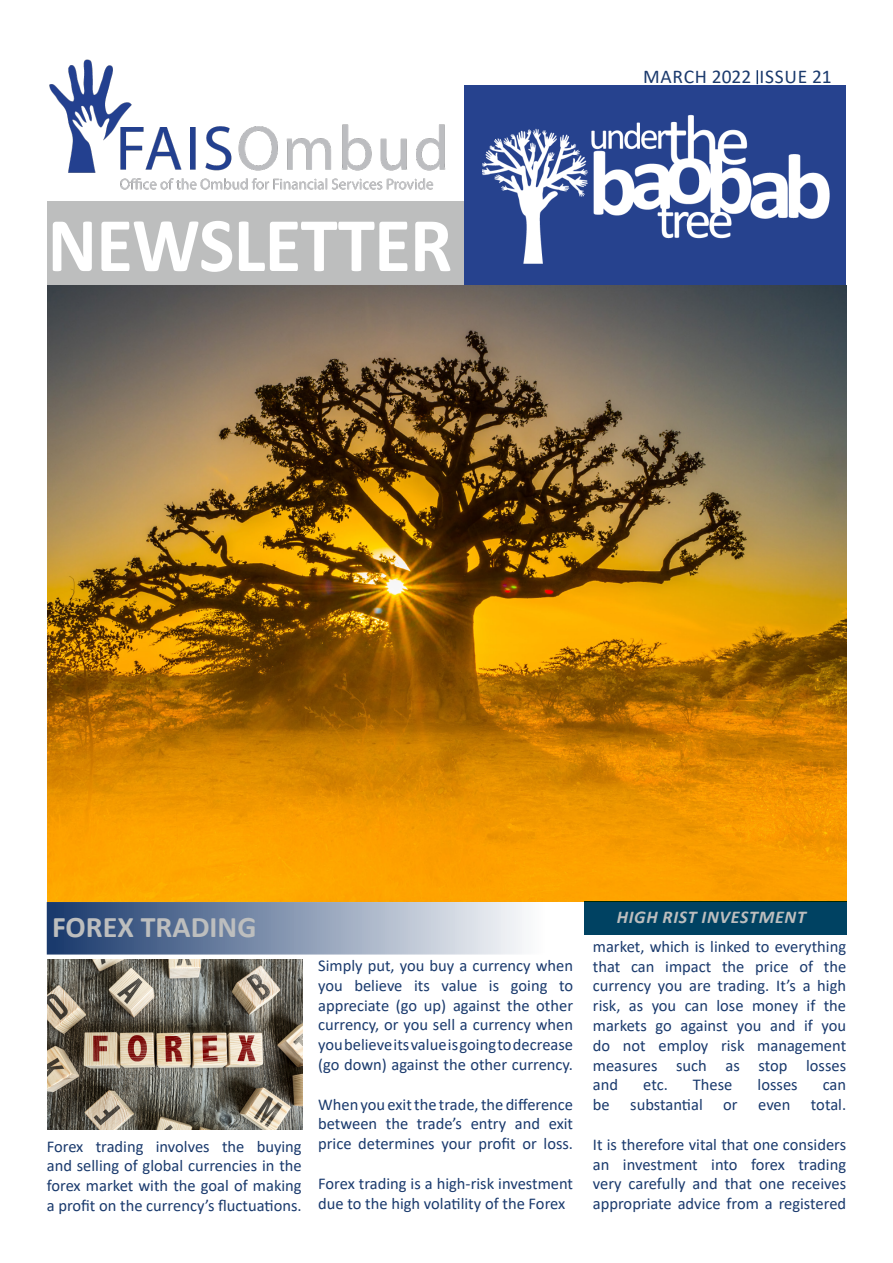
<style>
.page{position:relative;width:893px;height:1263px;background:#fff}
.page>*{position:absolute;margin:0;border:0;box-sizing:border-box;transform-origin:0 0}
.body_text_1_column_b{font:700 78px "Calibri";letter-spacing:-.01em;color:#fff;scale:.96 1}
.Text_Left_Justify{font:700 30px "Calibri";color:#bdbebe}
.Text_Center{font:19.5px "Calibri";letter-spacing:.04em;color:#1b3a6d}
.Center{font:italic 700 18px "Calibri";letter-spacing:.04em;color:#bdbebe}
.Left_Justify{font:16.5px/19.8px "Calibri";color:#1a3a6d}
</style>
<div class="page">
<div style="left:47px;top:201px;width:570px;height:87px;background:#bdbebe"></div>
<div style="left:465px;top:86px;width:381px;height:202px;background:#26428e"></div>
<img style="left:482px;top:70px;width:352px;height:194px">
<svg style="left:757px;top:70px;width:1px;height:14px"></svg>
<img style="left:49px;top:59px;width:397px;height:131px">
<img style="left:48px;top:285px;width:798px;height:616px">
<div style="left:584px;top:901px;width:262px;height:34px;background:#004262"></div>
<div style="left:47px;top:902px;width:538px;height:52px;background:linear-gradient(to right,#18386c,#fff);border:2px solid #1a3a6d"></div>
<img style="left:48px;top:959px;width:255px;height:170px">
<p class="body_text_1_column_b" style="left:48px;top:190px;width:423px">NEWSLETTER</p>
<p class="Text_Center" style="left:643px;top:63px;width:190px">MARCH 2022 ISSUE 21</p>
<p class="Text_Left_Justify" style="left:52px;top:906px;width:206px">FOREX TRADING</p>
<p class="Left_Justify" style="left:47px;top:1136px;width:256px;text-align:justify">Forex trading involves the buying and selling of global currencies in the forex market with the goal of making a profit on the currency’s fluctuations.</p>
<p class="Left_Justify" style="left:318px;top:955px;width:256px">Simply put, you buy a currency when you believe its value is going to</p>
<p class="Left_Justify" style="left:318px;top:995px;width:256px;text-align:justify">appreciate (go up) against the other currency, or you sell a currency when you believe its value is going to decrease (go down) against the other currency.</p>
<p class="Left_Justify" style="left:318px;top:1094px;width:256px;text-align:justify">When you exit the trade, the difference between the trade’s entry and exit price determines your profit or loss.</p>
<p class="Left_Justify" style="left:318px;top:1173px;width:256px">Forex trading is a high-risk investment</p>
<p class="Left_Justify" style="left:318px;top:1193px;width:249px">due to the high volatility of the Forex</p>
<p class="Center" style="left:617px;top:904px;width:191px">HIGH RIST INVESTMENT</p>
<p class="Left_Justify" style="left:593px;top:936px;width:255px">market, which is linked to everything that can impact the price of the</p>
<p class="Left_Justify" style="left:593px;top:975px;width:255px">currency you are trading. It’s a high risk, as you can lose money if the</p>
<p class="Left_Justify" style="left:593px;top:1015px;width:255px">markets go against you and if you do not employ risk management</p>
<p class="Left_Justify" style="left:593px;top:1055px;width:255px">measures such as stop losses and</p>
<p class="Left_Justify" style="left:643px;top:1074px;width:26px">etc.</p>
<p class="Left_Justify" style="left:693px;top:1074px;width:41px">These</p>
<p class="Left_Justify" style="left:758px;top:1074px;width:42px">losses</p>
<p class="Left_Justify" style="left:593px;top:1074px;width:255px;text-align:right">can<br>be substantial or even total.</p>
<p class="Left_Justify" style="left:593px;top:1134px;width:255px;text-align:justify">It is therefore vital that one considers an investment into forex trading very carefully and that one receives appropriate advice from a registered</p>
</div>
